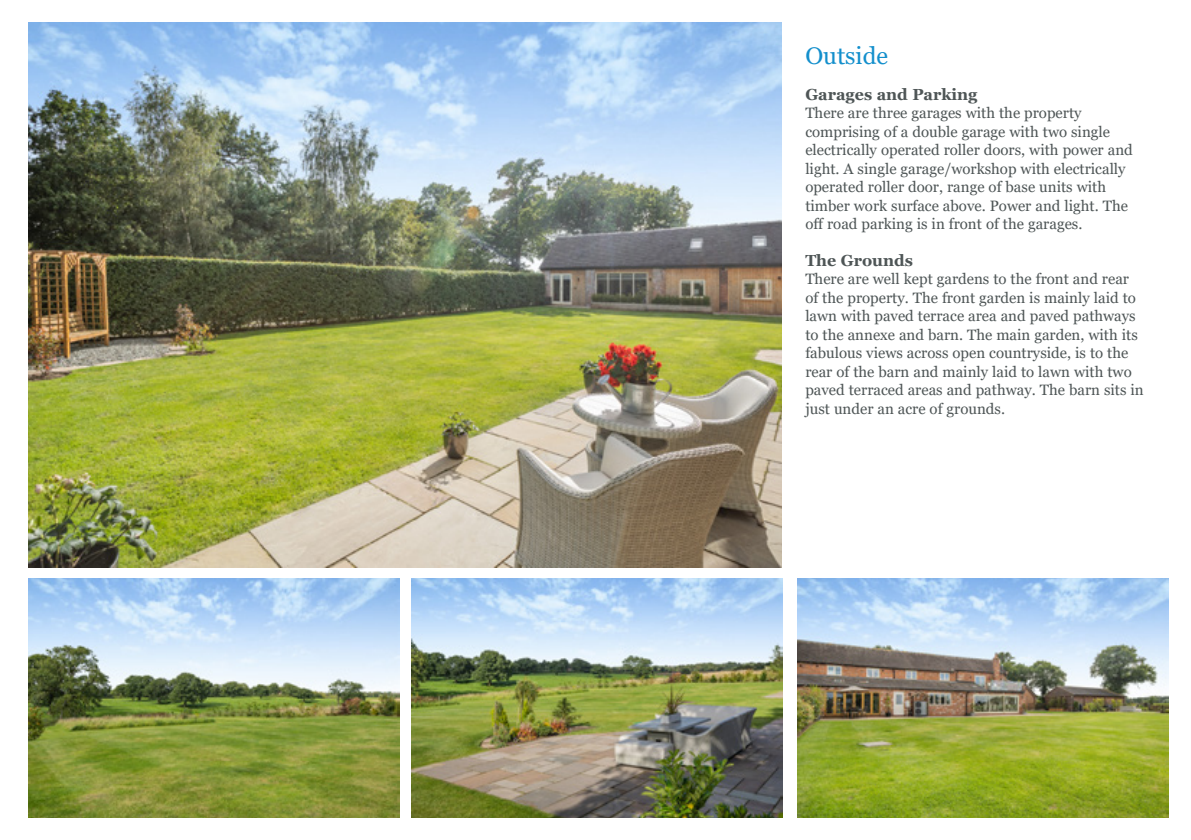
<style>
.page{position:relative;width:1191px;height:840px;background:#fff}
.page>*{position:absolute;margin:0;border:0;box-sizing:border-box;transform-origin:0 0}
.t1{font:24px "Georgia";color:#138fcc}
.t2{font:700 16px "Georgia";color:#4e5556}
.t3{font:15px/18.4px "Georgia";color:#4e5556}
</style>
<div class="page">
<img style="left:28px;top:23px;width:753px;height:543px">
<img style="left:28px;top:578px;width:371px;height:238px">
<img style="left:412px;top:578px;width:371px;height:238px">
<img style="left:797px;top:578px;width:371px;height:238px">
<h1 class="t1" style="left:805px;top:41px;width:84px">Outside</h1>
<p class="t2" style="left:805px;top:84px;width:174px">Garages and Parking</p>
<p class="t3" style="left:805px;top:104px;width:329px">There are three garages with the property comprising of a double garage with two single electrically operated roller doors, with power and light. A single garage/workshop with electrically operated roller door, range of base units with timber work surface above. Power and light. The off road parking is in front of the garages.</p>
<p class="t2" style="left:805px;top:250px;width:109px">The Grounds</p>
<p class="t3" style="left:805px;top:270px;width:340px">There are well kept gardens to the front and rear of the property. The front garden is mainly laid to lawn with paved terrace area and paved pathways to the annexe and barn. The main garden, with its fabulous views across open countryside, is to the rear of the barn and mainly laid to lawn with two paved terraced areas and pathway. The barn sits in just under an acre of grounds.</p>
</div>
